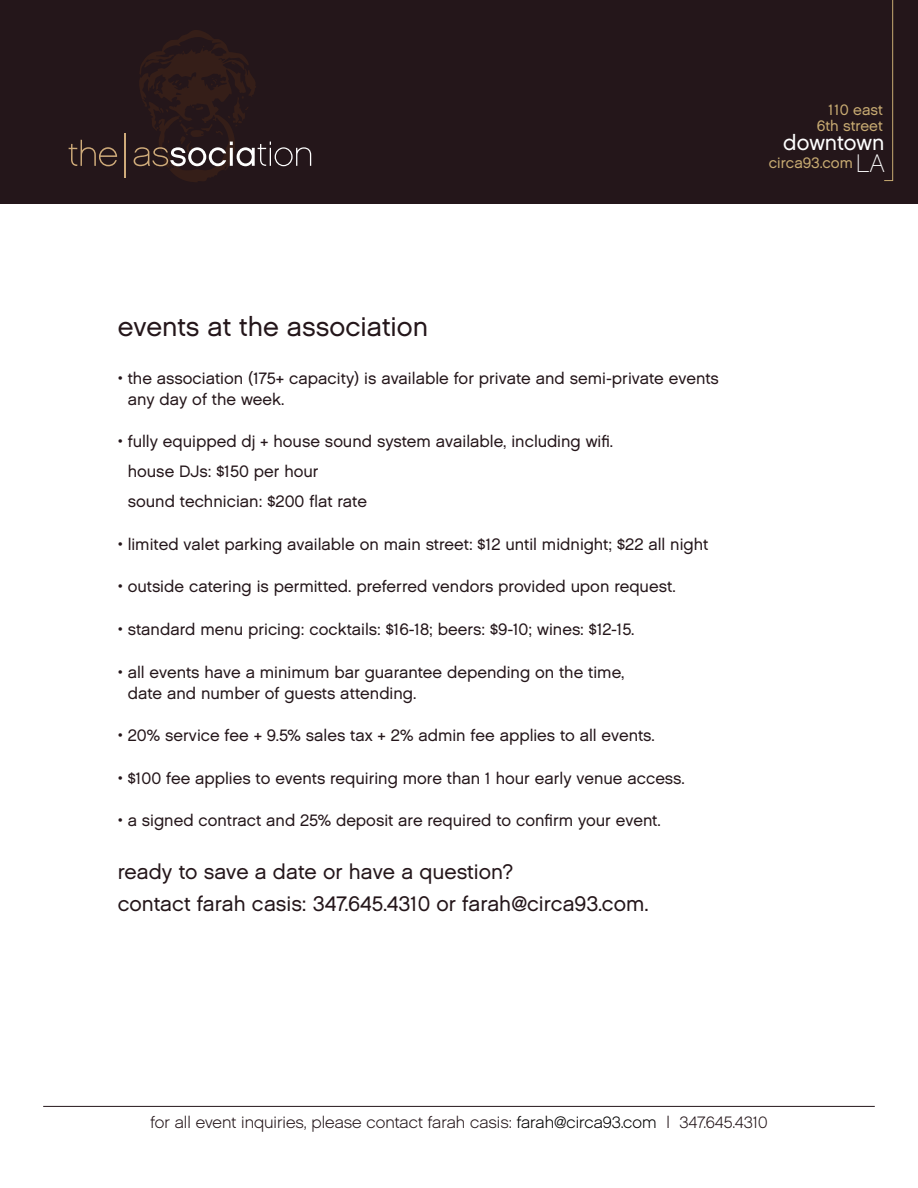
<style>
.page{position:relative;width:918px;height:1188px;background:#fff}
.page>*{position:absolute;margin:0;border:0;box-sizing:border-box;transform-origin:0 0}
.t1{font:27px "Chalet London Nineteen Sixty";color:#24161a}
.t2{font:25.35px "Chalet Paris Nineteen Sixty";color:#fff}
.t3{font:21.6px "Chalet London Nineteen Sixty";color:#fff}
.t4{font:21px/31.5px "Chalet London Nineteen Sixty";color:#24161a}
.t5{font:16.5px/21px "Chalet London Nineteen Sixty";color:#24161a}
.t6{font:16.5px "Chalet English Channel";color:#24161a}
.t7{font:15px/16px "Chalet London Nineteen Sixty";color:#c8ab72;text-align:right}
.s1{color:#000}
</style>
<div class="page">
<div style="left:0;top:0;width:918px;height:203px;background:#24161a"></div>
<svg style="left:884px;top:0;width:9px;height:181px"></svg>
<svg style="left:69px;top:140px;width:48px;height:26px"></svg>
<svg style="left:134px;top:30px;width:177px;height:152px"></svg>
<hr style="left:125px;top:133px;width:1px;height:45px;background:#cfab7a">
<hr style="left:43px;top:1106px;width:832px;height:1px;background:#24161a">
<p class="t7" style="left:817px;top:102px;width:67px">110 east<br>6th street</p>
<p class="t7" style="left:769px;top:154px;width:86px">circa93.com</p>
<h3 class="t3" style="left:783px;top:129px;width:103px">downtown</h3>
<h2 class="t2" style="left:856px;top:149px;width:30px">LA</h2>
<h1 class="t1" style="left:118px;top:310px;width:312px">events at the association</h1>
<p class="t5" style="left:128px;top:367px;width:593px;text-indent:-10px">• the association (175+ capacity) is available for private and semi-private events any day of the week.</p>
<p class="t5" style="left:128px;top:426px;width:487px;line-height:30px;text-indent:-10px">• fully equipped dj + house sound system available, including wifi. house DJs: $150 per hour<br>sound technician: $200 flat rate</p>
<p class="t5" style="left:118px;top:533px;width:592px">• limited valet parking available on main street: $12 until midnight; $22 all night</p>
<p class="t5" style="left:118px;top:576px;width:559px">• outside catering is permitted. preferred vendors provided upon request.</p>
<p class="t5" style="left:118px;top:619px;width:518px">• standard menu pricing: cocktails: $16-18; beers: $9-10; wines: $12-15.</p>
<p class="t5" style="left:128px;top:661px;width:498px;text-indent:-10px">• all events have a minimum bar guarantee depending on the time, date and number of guests attending.</p>
<p class="t5" style="left:118px;top:725px;width:539px">• 20% service fee + 9.5% sales tax + 2% admin fee applies to all events.</p>
<p class="t5" style="left:118px;top:767px;width:569px">• $100 fee applies to events requiring more than 1 hour early venue access.</p>
<p class="t5" style="left:118px;top:810px;width:545px">• a signed contract and 25% deposit are required to confirm your event.</p>
<p class="t4" style="left:118px;top:856px;width:532px">ready to save a date or have a question?<br>contact farah casis: 347.645.4310 or farah@circa93.com.</p>
<p class="t6" style="left:150px;top:1113px;width:619px">for all event inquiries, please contact farah casis: <span class="s1">farah@circa93.com</span> | 347.645.4310</p>
</div>
